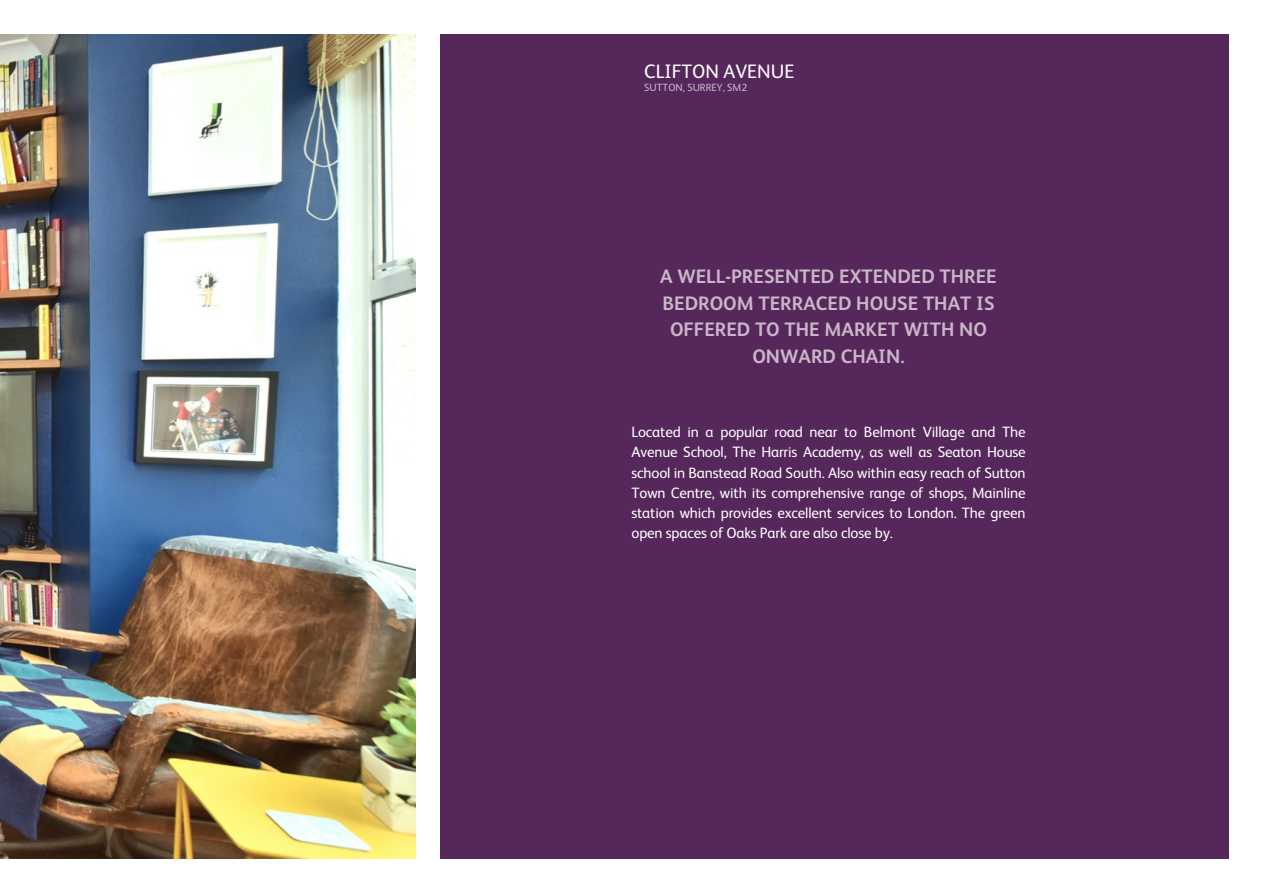
<style>
.page{position:relative;width:1263px;height:893px;background:#fff}
.page>*{position:absolute;margin:0;border:0;box-sizing:border-box;transform-origin:0 0}
.t1{font:700 19.5px/26.4px "FS Albert";color:#cab6c9;text-align:center}
.t2{font:19.5px "FS Albert";color:#fefefe}
.t3{font:15px/20.2px "FS Albert";letter-spacing:-.01em;color:#fff;text-align:justify}
.t4{font:10.5px "FS Albert";color:#cab6c9}
</style>
<div class="page">
<img style="left:0;top:34px;width:415px;height:825px">
<div style="left:441px;top:35px;width:788px;height:824px;background:#56275b"></div>
<h1 class="t2" style="left:644px;top:63px;width:152px">CLIFTON AVENUE</h1>
<p class="t4" style="left:644px;top:83px;width:104px">SUTTON, SURREY, SM2</p>
<h1 class="t1" style="left:660px;top:265px;width:338px">A WELL-PRESENTED EXTENDED THREE<br>BEDROOM TERRACED HOUSE THAT IS<br>OFFERED TO THE MARKET WITH NO<br>ONWARD CHAIN.</h1>
<p class="t3" style="left:631px;top:423px;width:396px">Located in a popular road near to Belmont Village and The Avenue School, The Harris Academy, as well as Seaton House school in Banstead Road South. Also within easy reach of Sutton Town Centre, with its comprehensive range of shops, Mainline station which provides excellent services to London. The green open spaces of Oaks Park are also close by.</p>
</div>
